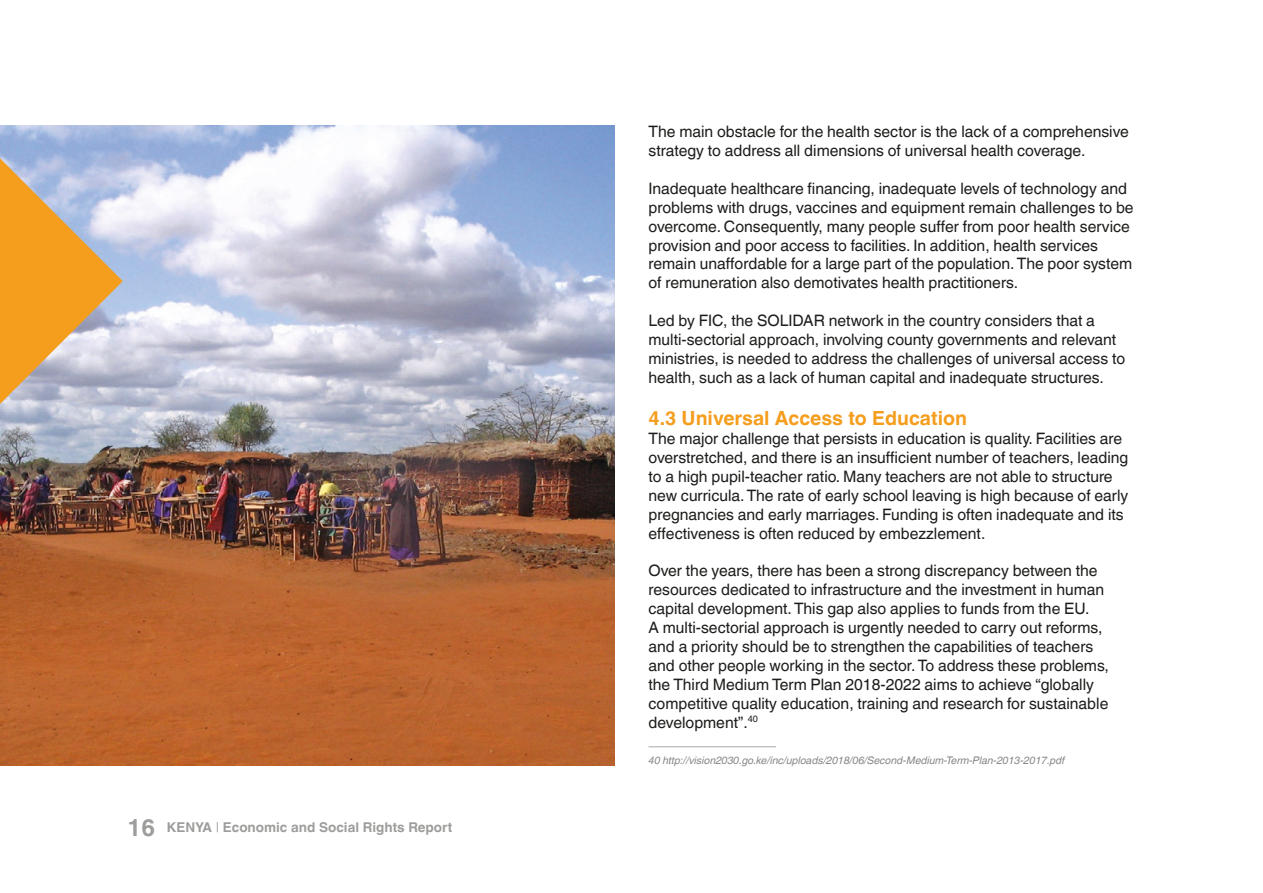
<style>
.page{position:relative;width:1263px;height:893px;background:#fff}
.page>*{position:absolute;margin:0;border:0;box-sizing:border-box;transform-origin:0 0}
.t1{font:700 19.5px "Helvetica World";color:#f59d1d}
.t2{font:15.75px/18.9px "Helvetica World";color:#1d1d1b}
.t3{font:700 13.5px "Helvetica World";color:#9d9d9c}
.t4{font:italic 10.5px "Helvetica World";color:#878787}
.s1{font-size:24px}
.s2{font-weight:400}
</style>
<div class="page">
<img style="left:0;top:126px;width:614px;height:639px">
<svg style="left:0;top:158px;width:123px;height:246px;background:#d8b07d"></svg>
<hr style="left:648px;top:746px;width:128px;height:1px;background:#b3b2b2">
<p class="t3" style="left:128px;top:819px;width:326px"><span class="s1">16</span> KENYA <span class="s2">|</span> Economic and Social Rights Report</p>
<p class="t2" style="left:648px;top:122px;width:482px">The main obstacle for the health sector is the lack of a comprehensive strategy to address all dimensions of universal health coverage.</p>
<p class="t2" style="left:648px;top:179px;width:487px">Inadequate healthcare financing, inadequate levels of technology and problems with drugs, vaccines and equipment remain challenges to be overcome. Consequently, many people suffer from poor health service provision and poor access to facilities. In addition, health services remain unaffordable for a large part of the population. The poor system of remuneration also demotivates health practitioners.</p>
<p class="t2" style="left:648px;top:311px;width:478px">Led by FIC, the SOLIDAR network in the country considers that a multi-sectorial approach, involving county governments and relevant ministries, is needed to address the challenges of universal access to health, such as a lack of human capital and inadequate structures.</p>
<p class="t1" style="left:648px;top:407px;width:320px">4.3 Universal Access to Education</p>
<p class="t2" style="left:648px;top:429px;width:481px">The major challenge that persists in education is quality. Facilities are overstretched, and there is an insufficient number of teachers, leading to a high pupil-teacher ratio. Many teachers are not able to structure new curricula. The rate of early school leaving is high because of early pregnancies and early marriages. Funding is often inadequate and its effectiveness is often reduced by embezzlement.</p>
<p class="t2" style="left:648px;top:561px;width:462px">Over the years, there has been a strong discrepancy between the resources dedicated to infrastructure and the investment in human capital development. This gap also applies to funds from the EU.<br>A multi-sectorial approach is urgently needed to carry out reforms, and a priority should be to strengthen the capabilities of teachers and other people working in the sector. To address these problems, the Third Medium Term Plan 2018-2022 aims to achieve “globally competitive quality education, training and research for sustainable development”.<sup>40</sup></p>
<p class="t4" style="left:648px;top:754px;width:418px">40 http://vision2030.go.ke/inc/uploads/2018/06/Second-Medium-Term-Plan-2013-2017.pdf</p>
</div>
